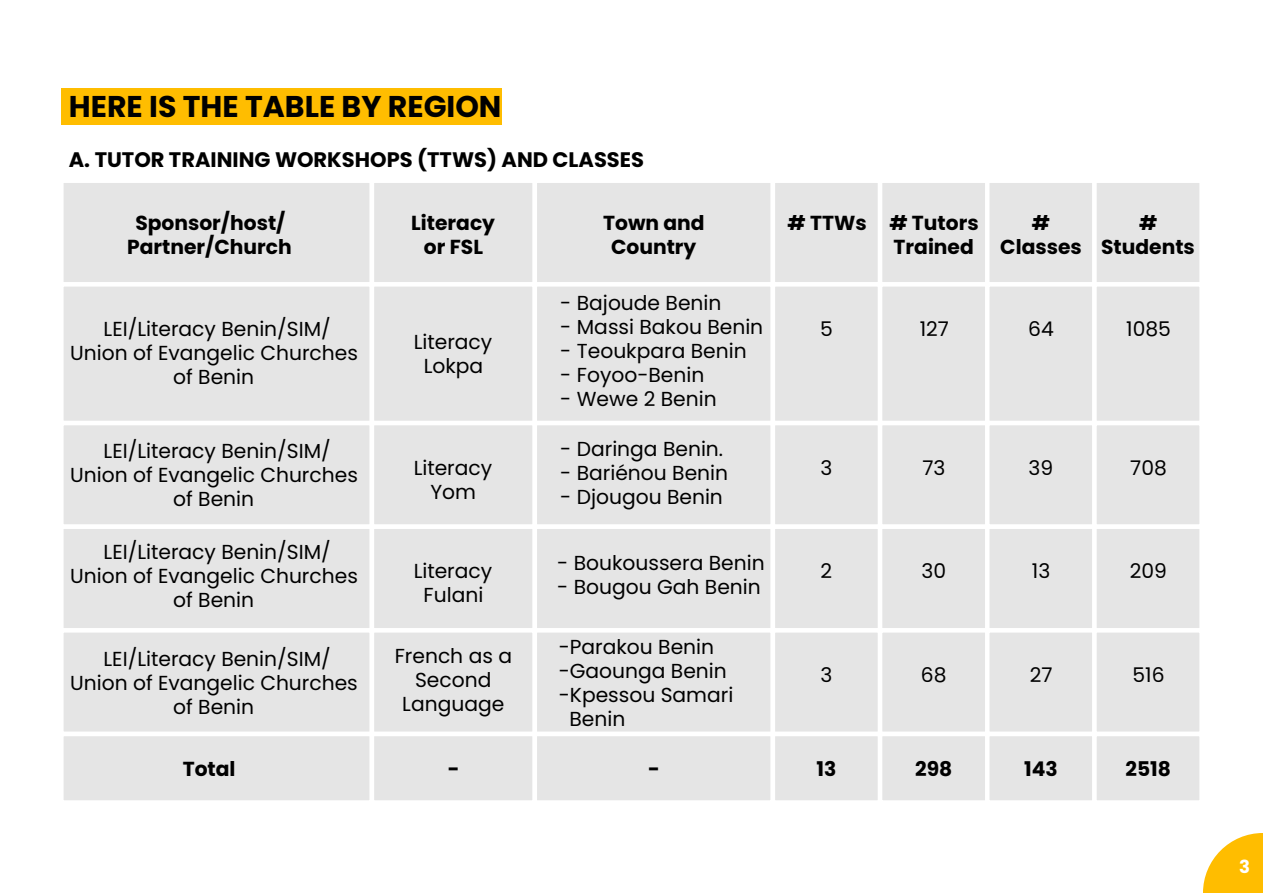
<style>
.page{position:relative;width:1263px;height:893px;background:#fff}
.page>*{position:absolute;margin:0;border:0;box-sizing:border-box;transform-origin:0 0}
.t1{font:700 30px "Poppins";color:#000}
.t2{font:700 21px "Poppins";color:#000}
.t3{font:20.25px/24px "Poppins";color:#000;text-align:center}
.t4{font:700 20.25px/24px "Poppins";color:#000;text-align:center}
.t5{font:700 18px "Poppins";color:#fff}
</style>
<div class="page">
<img style="left:61px;top:88px;width:1202px;height:805px">
<h1 class="t1" style="left:69px;top:89px;width:434px">HERE IS THE TABLE BY REGION</h1>
<p class="t2" style="left:69px;top:148px;width:577px">A. TUTOR TRAINING WORKSHOPS (TTWS) AND CLASSES</p>
<p class="t4" style="left:127px;top:211px;width:166px">Sponsor/host/<br>Partner/Church</p>
<p class="t4" style="left:411px;top:211px;width:85px">Literacy or FSL</p>
<p class="t4" style="left:603px;top:211px;width:103px">Town and<br>Country</p>
<p class="t4" style="left:787px;top:211px;width:193px;text-align:right"># TTWs # Tutors<br>Trained</p>
<p class="t4" style="left:1000px;top:211px;width:83px">#<br>Classes</p>
<p class="t4" style="left:1101px;top:211px;width:95px">#<br>Students</p>
<p class="t3" style="left:70px;top:317px;width:289px">LEI/Literacy Benin/SIM/<br>Union of Evangelic Churches of Benin</p>
<p class="t3" style="left:70px;top:439px;width:289px">LEI/Literacy Benin/SIM/<br>Union of Evangelic Churches of Benin</p>
<p class="t3" style="left:70px;top:540px;width:289px">LEI/Literacy Benin/SIM/<br>Union of Evangelic Churches of Benin</p>
<p class="t3" style="left:70px;top:647px;width:289px">LEI/Literacy Benin/SIM/<br>Union of Evangelic Churches of Benin</p>
<p class="t3" style="left:414px;top:330px;width:80px">Literacy<br>Lokpa</p>
<p class="t3" style="left:414px;top:456px;width:80px">Literacy<br>Yom</p>
<p class="t3" style="left:414px;top:559px;width:80px">Literacy<br>Fulani</p>
<p class="t3" style="left:395px;top:644px;width:119px">French as a<br>Second<br>Language</p>
<p class="t3" style="left:560px;top:291px;width:163px">- Bajoude Benin</p>
<p class="t3" style="left:560px;top:315px;width:204px">- Massi Bakou Benin</p>
<p class="t3" style="left:560px;top:339px;width:188px">- Teoukpara Benin</p>
<p class="t3" style="left:560px;top:363px;width:146px">- Foyoo-Benin</p>
<p class="t3" style="left:560px;top:387px;width:158px">- Wewe 2 Benin</p>
<p class="t3" style="left:560px;top:437px;width:164px">- Daringa Benin.</p>
<p class="t3" style="left:560px;top:461px;width:169px">- Bariénou Benin</p>
<p class="t3" style="left:560px;top:485px;width:164px">- Djougou Benin</p>
<p class="t3" style="left:557px;top:551px;width:209px">- Boukoussera Benin</p>
<p class="t3" style="left:557px;top:575px;width:205px">- Bougou Gah Benin</p>
<p class="t3" style="left:559px;top:635px;width:157px">-Parakou Benin</p>
<p class="t3" style="left:559px;top:659px;width:170px">-Gaounga Benin</p>
<p class="t3" style="left:559px;top:683px;width:176px">-Kpessou Samari</p>
<p class="t3" style="left:569px;top:707px;width:57px">Benin</p>
<p class="t3" style="left:820px;top:317px;width:14px">5</p>
<p class="t3" style="left:920px;top:317px;width:31px">127</p>
<p class="t3" style="left:1028px;top:317px;width:27px">64</p>
<p class="t3" style="left:1126px;top:317px;width:46px">1085</p>
<p class="t3" style="left:820px;top:456px;width:13px">3</p>
<p class="t3" style="left:922px;top:456px;width:24px">73</p>
<p class="t3" style="left:1029px;top:456px;width:26px">39</p>
<p class="t3" style="left:1130px;top:456px;width:38px">708</p>
<p class="t3" style="left:821px;top:559px;width:13px">2</p>
<p class="t3" style="left:921px;top:559px;width:26px">30</p>
<p class="t3" style="left:1032px;top:559px;width:20px">13</p>
<p class="t3" style="left:1130px;top:559px;width:39px">209</p>
<p class="t3" style="left:820px;top:663px;width:13px">3</p>
<p class="t3" style="left:921px;top:663px;width:27px">68</p>
<p class="t3" style="left:1030px;top:663px;width:24px">27</p>
<p class="t3" style="left:1132px;top:663px;width:34px">516</p>
<p class="t4" style="left:183px;top:757px;width:54px">Total</p>
<p class="t4" style="left:448px;top:757px;width:13px">-</p>
<p class="t4" style="left:648px;top:757px;width:13px">-</p>
<p class="t4" style="left:817px;top:757px;width:21px">13</p>
<p class="t4" style="left:915px;top:757px;width:39px">298</p>
<p class="t4" style="left:1024px;top:757px;width:35px">143</p>
<p class="t4" style="left:1125px;top:757px;width:47px">2518</p>
<p class="t5" style="left:1239px;top:857px;width:12px">3</p>
</div>
